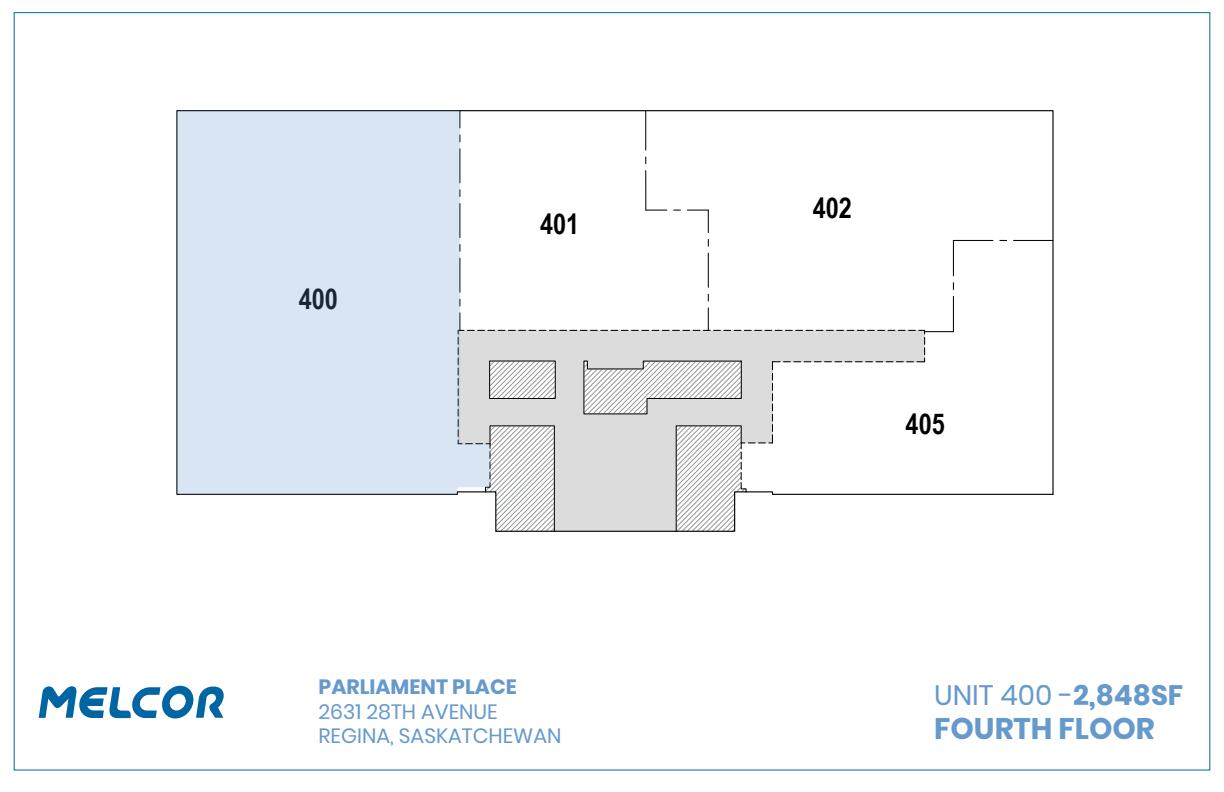
<style>
.page{position:relative;width:1224px;height:792px;background:#fff}
.page>*{position:absolute;margin:0;border:0;box-sizing:border-box;transform-origin:0 0}
.t1{font:700 29.7px "Poppins";color:#69c}
.t2{font:700 28.7px "Arial Narrow";color:#000}
.t3{font:28.1px "Poppins";color:#69c}
.t4{font:20.7px/24.8px "Poppins";color:#69c}
.t5{font:700 20.7px "Poppins";color:#69c}
.s1{font-weight:700}
</style>
<div class="page">
<svg style="left:176px;top:110px;width:878px;height:385px"></svg>
<svg style="left:458px;top:283px;width:596px;height:249px"></svg>
<div style="left:489px;top:361px;width:67px;height:38px;border:1px solid #000"></div>
<hr style="left:554px;top:531px;width:122px;height:1px;background:#000">
<svg style="left:39px;top:686px;width:185px;height:33px"></svg>
<svg style="left:177px;top:111px;width:313px;height:383px;background:#d9e4f0"></svg>
<h2 class="t2" style="left:299px;top:277px;width:41px">400</h2>
<h2 class="t2" style="left:540px;top:203px;width:41px">401</h2>
<p class="t5" style="left:319px;top:675px;width:200px">PARLIAMENT PLACE</p>
<p class="t4" style="left:319px;top:699px;width:244px">2631 28TH AVENUE<br>REGINA, SASKATCHEWAN</p>
<h2 class="t2" style="left:813px;top:187px;width:41px">402</h2>
<h2 class="t2" style="left:906px;top:402px;width:41px">405</h2>
<h3 class="t3" style="left:934px;top:679px;width:251px">UNIT 400 -<span class="s1">2,848SF</span></h3>
<h1 class="t1" style="left:934px;top:712px;width:222px">FOURTH FLOOR</h1>
</div>
